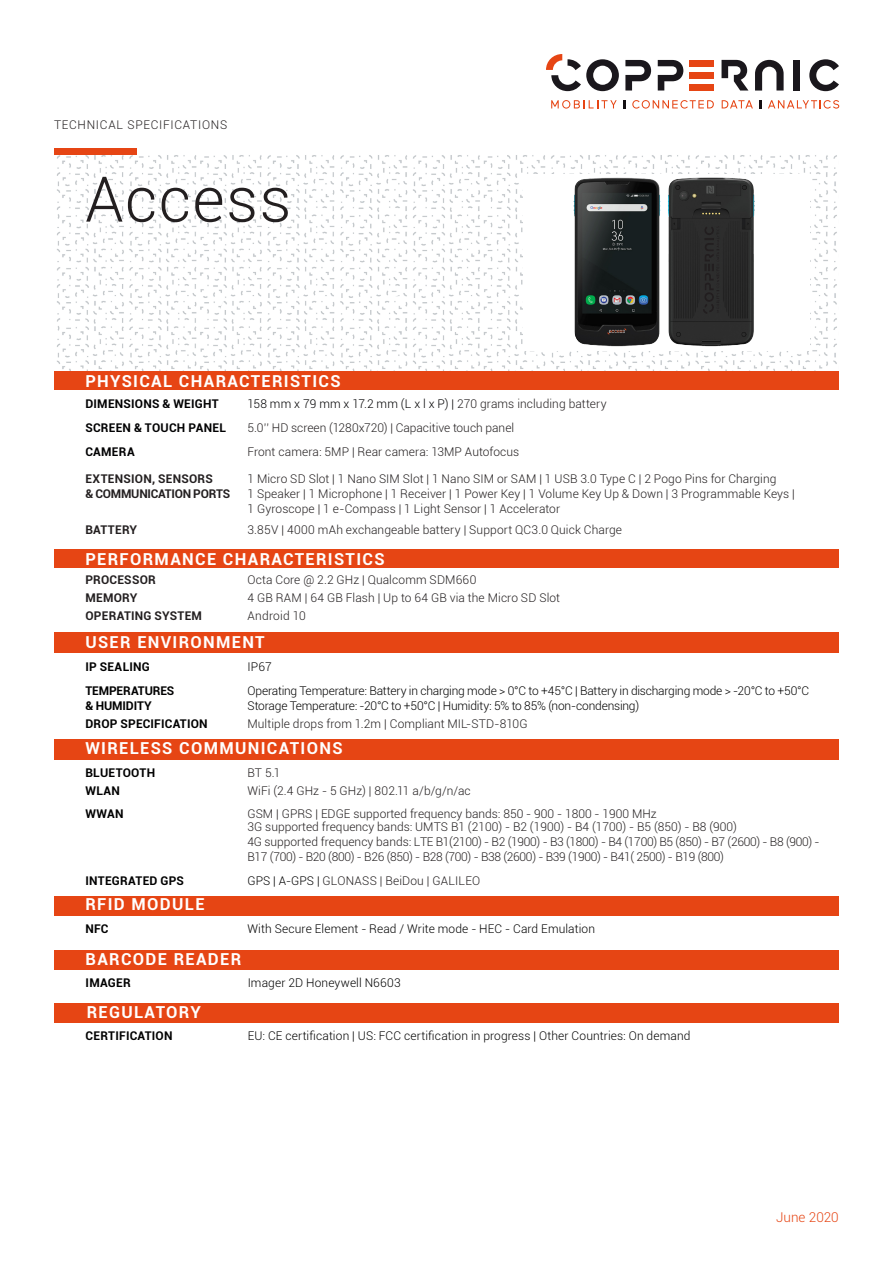
<style>
.page{position:relative;width:893px;height:1263px;background:#fff}
.page>*{position:absolute;margin:0;border:0;box-sizing:border-box;transform-origin:0 0}
.t1{font:300 63px "Roboto";letter-spacing:.02em;color:#231f20}
.t2{font:700 16.5px "Roboto";letter-spacing:.08em;color:#fff}
.t3{font:300 13.5px "Roboto";color:#e64514}
.t4{font:300 12px "Roboto";letter-spacing:.005em;color:#231f20}
.t5{font:300 12px "Roboto";color:#000001}
.t6{font:300 12px/15px "Roboto";letter-spacing:-.025em;color:#231f20}
.t7{font:300 12px "Roboto";letter-spacing:-.02em;color:#000001}
.t8{font:700 12px "Roboto";letter-spacing:.02em;color:#000001}
.t9{font:700 12px "Roboto";letter-spacing:.02em;color:#231f20}
.t10{font:300 12px "Roboto";letter-spacing:.01em;color:#000002}
.t11{font:700 12px "Roboto";letter-spacing:.02em;color:#000002}
.t12{font:300 12px "Roboto";letter-spacing:.06em;color:#231f20}
.t13{font:700 12px "Roboto";letter-spacing:-.01em;color:#000001}
.t14{font:700 12px "Roboto";letter-spacing:-.02em;color:#231f20}
.s1{color:#231f20}
.s2{color:#000001}
</style>
<div class="page">
<img style="left:54px;top:154px;width:785px;height:218px">
<div style="left:523px;top:174px;width:286px;height:177px;background:#fff"></div>
<svg style="left:623px;top:100px;width:2px;height:8px"></svg>
<svg style="left:759px;top:100px;width:3px;height:8px"></svg>
<svg style="left:551px;top:100px;width:66px;height:9px"></svg>
<svg style="left:632px;top:100px;width:82px;height:9px"></svg>
<svg style="left:722px;top:100px;width:31px;height:8px"></svg>
<svg style="left:768px;top:100px;width:71px;height:9px"></svg>
<div style="left:689px;top:60px;width:24px;height:6px;background:#e64514"></div>
<div style="left:689px;top:72px;width:24px;height:6px;background:#e64514"></div>
<div style="left:689px;top:84px;width:24px;height:6px;background:#e64514"></div>
<svg style="left:809px;top:59px;width:30px;height:32px"></svg>
<div style="left:793px;top:60px;width:7px;height:30px;background:#1a171c"></div>
<svg style="left:546px;top:54px;width:73px;height:37px"></svg>
<svg style="left:755px;top:60px;width:29px;height:31px"></svg>
<svg style="left:721px;top:60px;width:27px;height:31px"></svg>
<svg style="left:658px;top:60px;width:25px;height:31px"></svg>
<svg style="left:625px;top:60px;width:26px;height:31px"></svg>
<div style="left:54px;top:148px;width:82px;height:6px;background:#e64514"></div>
<img style="left:573px;top:177px;width:182px;height:170px">
<div style="left:54px;top:896px;width:785px;height:20px;background:#e64514"></div>
<div style="left:54px;top:950px;width:785px;height:20px;background:#e64514"></div>
<div style="left:54px;top:1002px;width:785px;height:20px;background:#e64514"></div>
<div style="left:54px;top:550px;width:785px;height:18px;background:#e64514"></div>
<div style="left:54px;top:372px;width:785px;height:18px;background:#e64514"></div>
<div style="left:54px;top:633px;width:785px;height:20px;background:#e64514"></div>
<div style="left:54px;top:739px;width:785px;height:20px;background:#e64514"></div>
<p class="t12" style="left:54px;top:116px;width:175px">TECHNICAL SPECIFICATIONS</p>
<p class="t1" style="left:85px;top:156px;width:208px">Access</p>
<p class="t2" style="left:85px;top:369px;width:257px">PHYSICAL CHARACTERISTICS</p>
<p class="t11" style="left:85px;top:395px;width:135px">DIMENSIONS &amp; WEIGHT</p>
<p class="t10" style="left:247px;top:395px;width:361px">158 mm x 79 mm x 17.2 mm (L x l x P) | <span class="s1">270 grams including battery</span></p>
<p class="t11" style="left:85px;top:419px;width:142px">SCREEN &amp; TOUCH PANEL</p>
<p class="t4" style="left:247px;top:419px;width:268px">5.0’’ HD screen (1280x720) | Capacitive touch panel</p>
<p class="t11" style="left:85px;top:443px;width:51px">CAMERA</p>
<p class="t4" style="left:247px;top:443px;width:273px">Front camera: 5MP | Rear camera: 13MP Autofocus</p>
<p class="t9" style="left:85px;top:470px;width:129px">EXTENSION, SENSORS</p>
<p class="t4" style="left:247px;top:470px;width:531px">1 Micro SD Slot | 1 Nano SIM Slot | 1 Nano SIM or SAM | 1 USB 3.0 Type C | 2 Pogo Pins for Charging</p>
<p class="t14" style="left:85px;top:485px;width:146px">&amp; COMMUNICATION PORTS</p>
<p class="t4" style="left:247px;top:485px;width:549px">1 Speaker | 1 Microphone | 1 Receiver | 1 Power Key | 1 Volume Key Up &amp; Down | 3 Programmable Keys |</p>
<p class="t4" style="left:247px;top:500px;width:314px">1 Gyroscope | 1 e-Compass | 1 Light Sensor | 1 Accelerator</p>
<p class="t9" style="left:85px;top:521px;width:53px">BATTERY</p>
<p class="t4" style="left:247px;top:521px;width:376px">3.85V | 4000 mAh exchangeable battery | Support QC3.0 Quick Charge</p>
<p class="t9" style="left:85px;top:572px;width:72px">PROCESSOR</p>
<p class="t4" style="left:247px;top:572px;width:230px">Octa Core @ 2.2 GHz | Qualcomm SDM660</p>
<p class="t9" style="left:85px;top:590px;width:54px">MEMORY</p>
<p class="t4" style="left:247px;top:590px;width:314px">4 GB RAM | 64 GB Flash | Up to 64 GB via the Micro SD Slot</p>
<p class="t9" style="left:85px;top:608px;width:118px">OPERATING SYSTEM</p>
<p class="t4" style="left:247px;top:608px;width:60px">Android 10</p>
<p class="t2" style="left:85px;top:630px;width:181px">USER ENVIRONMENT</p>
<p class="t8" style="left:85px;top:658px;width:66px">IP SEALING</p>
<p class="t5" style="left:247px;top:658px;width:26px">IP67</p>
<p class="t13" style="left:85px;top:682px;width:90px">TEMPERATURES</p>
<p class="t7" style="left:247px;top:682px;width:563px">Operating Temperature: Battery in charging mode &gt; 0°C to +45°C | Battery in discharging mode &gt; -20°C to +50°C</p>
<p class="t13" style="left:85px;top:697px;width:68px">&amp; HUMIDITY</p>
<p class="t5" style="left:247px;top:697px;width:393px">Storage Temperature: -20°C to +50°C | Humidity: 5% to 85% (non-condensing)</p>
<p class="t8" style="left:85px;top:715px;width:124px">DROP SPECIFICATION</p>
<p class="t4" style="left:247px;top:715px;width:282px">Multiple drops from 1.2m | Compliant MIL-STD-810G</p>
<p class="t2" style="left:85px;top:737px;width:259px">WIRELESS COMMUNICATIONS</p>
<p class="t8" style="left:85px;top:764px;width:71px">BLUETOOTH</p>
<p class="t4" style="left:247px;top:765px;width:35px">BT 5.1</p>
<p class="t8" style="left:85px;top:782px;width:36px">WLAN</p>
<p class="t4" style="left:247px;top:783px;width:225px">WiFi (2.4 GHz - 5 GHz) | 802.11 a/b/g/n/ac</p>
<p class="t8" style="left:85px;top:805px;width:40px">WWAN</p>
<p class="t4" style="left:247px;top:805px;width:411px">GSM | GPRS | EDGE supported frequency bands: 850 - 900 - 1800 - 1900 MHz</p>
<p class="t4" style="left:247px;top:819px;width:491px">3G supported frequency bands: UMTS B1 (2100) - B2 (1900) - B4 (1700) - B5 (850) - B8 (900)</p>
<p class="t6" style="left:247px;top:834px;width:574px">4G supported frequency bands: LTE B1(2100) - B2 (1900) - B3 (1800) - B4 (1700) B5 (850) - B7 (2600) - B8 (900) -<br>B17 (700) - B20 (800) - B26 (850) - B28 (700) - B38 (2600) - B39 (1900) - B41( 2500) - B19 (800)</p>
<p class="t8" style="left:85px;top:872px;width:100px">INTEGRATED GPS</p>
<p class="t4" style="left:247px;top:873px;width:234px"><span class="s2">GPS | A-GPS |</span> GLONASS | BeiDou | GALILEO</p>
<p class="t2" style="left:85px;top:547px;width:301px">PERFORMANCE CHARACTERISTICS</p>
<p class="t2" style="left:85px;top:893px;width:121px">RFID MODULE</p>
<p class="t8" style="left:85px;top:921px;width:25px">NFC</p>
<p class="t5" style="left:247px;top:921px;width:349px">With Secure Element - Read / Write mode - HEC - Card Emulation</p>
<p class="t2" style="left:86px;top:947px;width:157px">BARCODE READER</p>
<p class="t8" style="left:86px;top:974px;width:46px">IMAGER</p>
<p class="t5" style="left:248px;top:975px;width:155px">Imager 2D Honeywell N6603</p>
<p class="t2" style="left:87px;top:1000px;width:116px">REGULATORY</p>
<p class="t8" style="left:86px;top:1027px;width:88px">CERTIFICATION</p>
<p class="t5" style="left:248px;top:1028px;width:444px">EU: CE certification | US: FCC certification in progress | Other Countries: On demand</p>
<p class="t3" style="left:776px;top:1208px;width:64px">June 2020</p>
</div>
